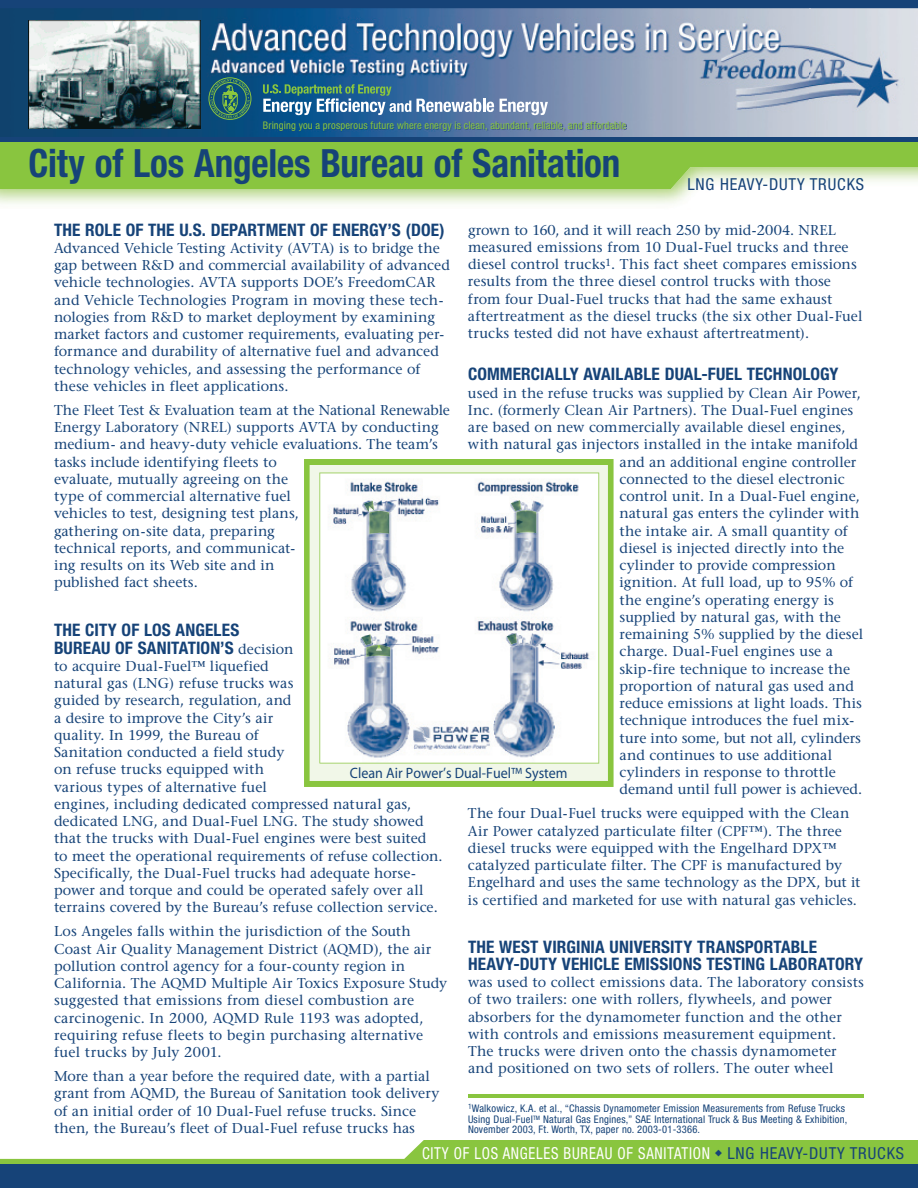
<style>
.page{position:relative;width:918px;height:1188px;background:#fff}
.page>*{position:absolute;margin:0;border:0;box-sizing:border-box;transform-origin:0 0}
.t1{font:700 condensed 39px "Helvetica Neue LT Std";letter-spacing:-.005em;color:#164378;scale:.95 1}
.t2{font:700 condensed 17.25px/17.2px "Helvetica Neue LT Std";letter-spacing:.01em;color:#164378}
.t3{font:condensed 16.5px "Helvetica Neue LT Std";letter-spacing:.05em;color:#fff;scale:.9 1}
.t4{font:condensed 16.5px "Helvetica Neue LT Std";letter-spacing:.05em;color:#164378}
.t5{font:15px "Myriad MM 400 600";color:#164378;scale:.94 1}
.t6{font:14.25px/17.2px "Stone Serif";letter-spacing:.005em;color:#164378}
.t7{font:condensed 10.5px/10.5px "Helvetica Neue LT Std";letter-spacing:.02em;color:#164378}
.t8{font:condensed 10.5px "Helvetica Neue LT Std";letter-spacing:.015em;color:#89c53f}
.s1{font-family:"Stone Serif";font-weight:400;font-stretch:normal;font-size:14.25px}
.s2{color:#164378}
</style>
<div class="page">
<svg style="left:304px;top:459px;width:310px;height:328px"></svg>
<svg style="left:319px;top:473px;width:280px;height:291px"></svg>
<svg style="left:0;top:141px;width:918px;height:48px;fill:#89c53f"></svg>
<div style="left:0;top:0;width:918px;height:11px;background:#164378"></div>
<svg style="left:0;top:1140px;width:918px;height:24px;fill:#89c53f"></svg>
<img style="left:0;top:8px;width:918px;height:129px">
<img style="left:264px;top:122px;width:362px;height:10px">
<svg style="left:208px;top:77px;width:44px;height:43px"></svg>
<svg style="left:263px;top:84px;width:231px;height:31px"></svg>
<svg style="left:500px;top:99px;width:48px;height:16px"></svg>
<hr style="left:0;top:137px;width:918px;height:4px;background:#164378">
<div style="left:0;top:1164px;width:918px;height:24px;background:#164378"></div>
<img style="left:28px;top:20px;width:173px;height:108px">
<img style="left:369px;top:511px;width:20px;height:23px">
<img style="left:516px;top:510px;width:20px;height:23px">
<svg style="left:511px;top:500px;width:10px;height:11px"></svg>
<img style="left:366px;top:645px;width:24px;height:12px">
<svg style="left:361px;top:634px;width:21px;height:17px"></svg>
<svg style="left:507px;top:633px;width:10px;height:11px"></svg>
<hr style="left:468px;top:1095px;width:396px;height:3px;background:#89c53f">
<svg style="left:364px;top:501px;width:10px;height:11px"></svg>
<svg style="left:715px;top:1149px;width:7px;height:7px"></svg>
<p class="t8" style="left:263px;top:120px;width:365px">Bringing you a prosperous future where energy is clean, abundant, reliable, and affordable</p>
<h1 class="t1" style="left:28px;top:139px;width:625px">City of Los Angeles Bureau of Sanitation</h1>
<p class="t4" style="left:687px;top:174px;width:178px">LNG HEAVY-DUTY TRUCKS</p>
<p class="t2" style="left:54px;top:221px;width:392px">THE ROLE OF THE U.S. DEPARTMENT OF ENERGY’S (DOE)</p>
<p class="t6" style="left:54px;top:239px;width:397px">Advanced Vehicle Testing Activity (AVTA) is to bridge the gap between R&amp;D and commercial availability of advanced vehicle technologies. AVTA supports DOE’s FreedomCAR and Vehicle Technologies Program in moving these tech&shy;nologies from R&amp;D to market deployment by examining market factors and customer requirements, evaluating per&shy;formance and durability of alternative fuel and advanced technology vehicles, and assessing the performance of these vehicles in fleet applications.</p>
<p class="t6" style="left:54px;top:401px;width:397px">The Fleet Test &amp; Evaluation team at the National Renewable Energy Laboratory (NREL) supports AVTA by conducting medium- and heavy-duty vehicle evaluations. The team’s tasks include identifying fleets to<br>evaluate, mutually agreeing on the<br>type of commercial alternative fuel<br>vehicles to test, designing test plans,<br>gathering on-site data, preparing<br>technical reports, and communicat-<br>ing results on its Web site and in<br>published fact sheets.</p>
<p class="t2" style="left:54px;top:621px;width:241px">THE CITY OF LOS ANGELES<br>BUREAU OF SANITATION’S <span class="s1">decision</span></p>
<p class="t6" style="left:54px;top:657px;width:390px">to acquire Dual-Fuel™ liquefied<br>natural gas (LNG) refuse trucks was<br>guided by research, regulation, and<br>a desire to improve the City’s air<br>quality. In 1999, the Bureau of<br>Sanitation conducted a field study<br>on refuse trucks equipped with<br>various types of alternative fuel<br>engines, including dedicated compressed natural gas, dedicated LNG, and Dual-Fuel LNG. The study showed that the trucks with Dual-Fuel engines were best suited to meet the operational requirements of refuse collection.<br>Specifically, the Dual-Fuel trucks had adequate horse&shy;power and torque and could be operated safely over all terrains covered by the Bureau’s refuse collection service.</p>
<p class="t6" style="left:54px;top:923px;width:395px">Los Angeles falls within the jurisdiction of the South Coast Air Quality Management District (AQMD), the air pollution control agency for a four-county region in California. The AQMD Multiple Air Toxics Exposure Study suggested that emissions from diesel combustion are carcinogenic. In 2000, AQMD Rule 1193 was adopted, requiring refuse fleets to begin purchasing alternative fuel trucks by July 2001.</p>
<p class="t6" style="left:54px;top:1068px;width:387px">More than a year before the required date, with a partial grant from AQMD, the Bureau of Sanitation took delivery of an initial order of 10 Dual-Fuel refuse trucks. Since then, the Bureau’s fleet of Dual-Fuel refuse trucks has</p>
<p class="t6" style="left:468px;top:221px;width:396px">grown to 160, and it will reach 250 by mid-2004. NREL measured emissions from 10 Dual-Fuel trucks and three diesel control trucks<sup>1</sup>. This fact sheet compares emissions results from the three diesel control trucks with those from four Dual-Fuel trucks that had the same exhaust aftertreatment as the diesel trucks (the six other Dual-Fuel trucks tested did not have exhaust aftertreatment).</p>
<p class="t2" style="left:468px;top:365px;width:372px">COMMERCIALLY AVAILABLE DUAL-FUEL TECHNOLOGY</p>
<p class="t6" style="left:468px;top:384px;width:394px">used in the refuse trucks was supplied by Clean Air Power,</p>
<p class="t6" style="left:468px;top:401px;width:387px">Inc. (formerly Clean Air Partners). The Dual-Fuel engines</p>
<p class="t6" style="left:468px;top:418px;width:379px">are based on new commercially available diesel engines,</p>
<p class="t6" style="left:468px;top:436px;width:392px">with natural gas injectors installed in the intake manifold</p>
<p class="t6" style="left:620px;top:453px;width:238px">and an additional engine controller</p>
<p class="t6" style="left:620px;top:470px;width:227px">connected to the diesel electronic</p>
<p class="t6" style="left:620px;top:487px;width:242px">control unit. In a Dual-Fuel engine,</p>
<p class="t6" style="left:620px;top:505px;width:241px">natural gas enters the cylinder with</p>
<p class="t6" style="left:620px;top:522px;width:230px">the intake air. A small quantity of</p>
<p class="t6" style="left:620px;top:539px;width:226px">diesel is injected directly into the</p>
<p class="t6" style="left:620px;top:556px;width:218px">cylinder to provide compression</p>
<p class="t6" style="left:620px;top:574px;width:235px">ignition. At full load, up to 95% of</p>
<p class="t6" style="left:620px;top:591px;width:216px">the engine’s operating energy is</p>
<p class="t6" style="left:620px;top:608px;width:223px">supplied by natural gas, with the</p>
<p class="t6" style="left:620px;top:625px;width:245px">remaining 5% supplied by the diesel</p>
<p class="t6" style="left:620px;top:643px;width:215px">charge. Dual-Fuel engines use a</p>
<p class="t6" style="left:620px;top:660px;width:232px">skip-fire technique to increase the</p>
<p class="t6" style="left:620px;top:677px;width:236px">proportion of natural gas used and</p>
<p class="t6" style="left:620px;top:694px;width:244px">reduce emissions at light loads. This</p>
<p class="t6" style="left:620px;top:712px;width:236px">technique introduces the fuel mix-</p>
<p class="t6" style="left:620px;top:729px;width:243px">ture into some, but not all, cylinders</p>
<p class="t6" style="left:620px;top:746px;width:214px">and continues to use additional</p>
<p class="t6" style="left:620px;top:763px;width:218px">cylinders in response to throttle</p>
<p class="t6" style="left:620px;top:781px;width:244px">demand until full power is achieved.</p>
<p class="t6" style="left:468px;top:805px;width:394px">The four Dual-Fuel trucks were equipped with the Clean Air Power catalyzed particulate filter (CPF™). The three diesel trucks were equipped with the Engelhard DPX™ catalyzed particulate filter. The CPF is manufactured by Engelhard and uses the same technology as the DPX, but it is certified and marketed for use with natural gas vehicles.</p>
<p class="t2" style="left:468px;top:938px;width:397px">THE WEST VIRGINIA UNIVERSITY TRANSPORTABLE<br>HEAVY-DUTY VEHICLE EMISSIONS TESTING LABORATORY</p>
<p class="t6" style="left:468px;top:974px;width:398px">was used to collect emissions data. The laboratory consists of two trailers: one with rollers, flywheels, and power absorbers for the dynamometer function and the other with controls and emissions measurement equipment.<br>The trucks were driven onto the chassis dynamometer and positioned on two sets of rollers. The outer wheel</p>
<p class="t5" style="left:350px;top:765px;width:233px">Clean Air Power’s Dual-Fuel™ System</p>
<p class="t7" style="left:468px;top:1103px;width:381px"><sup>1</sup>Walkowicz, K.A. et al., “Chassis Dynamometer Emission Measurements from Refuse Trucks<br>Using Dual-Fuel<sup>TM</sup> Natural Gas Engines,” SAE International Truck &amp; Bus Meeting &amp; Exhibition,<br>November 2003, Ft. Worth, TX, paper no. 2003-01-3366.</p>
<p class="t3" style="left:422px;top:1143px;width:537px">CITY OF LOS ANGELES BUREAU OF SANITATION <span class="s2">LNG HEAVY-DUTY TRUCKS</span></p>
</div>
